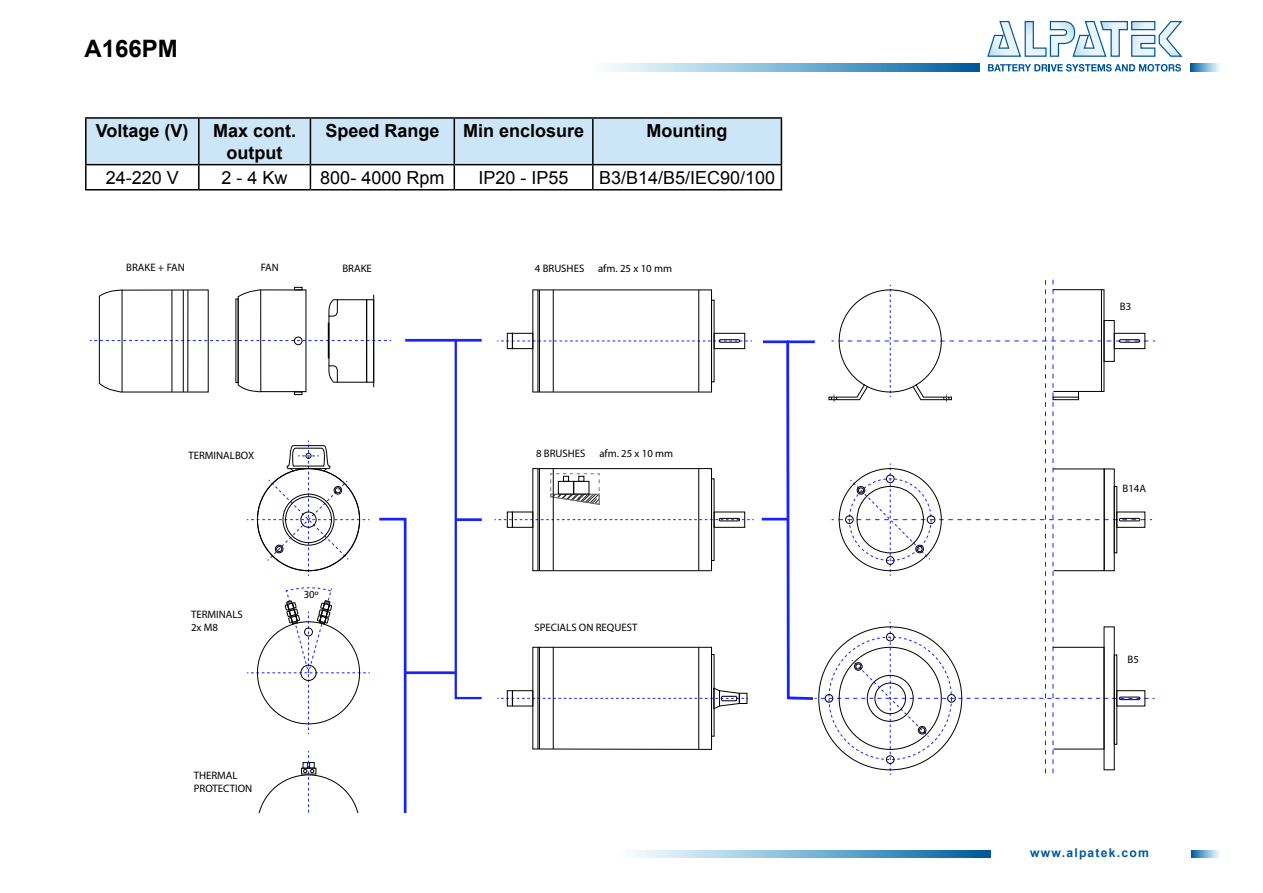
<style>
.page{position:relative;width:1263px;height:893px;background:#fff}
.page>*{position:absolute;margin:0;border:0;box-sizing:border-box;transform-origin:0 0}
.t1{font:700 24px "Arial";color:#000}
.t2{font:700 18px/21.6px "Arial";color:#000;text-align:center}
.t3{font:18px "Arial";color:#000}
.t4{font:700 12.75px "Arial";letter-spacing:.1em;color:#00589b}
.t5{font:700 12.15px "Arial";letter-spacing:.1em;color:#00589b}
.t6{font:10.8px/12.9px "Myriad Pro";color:#000}
</style>
<div class="page">
<svg style="left:987px;top:21px;width:196px;height:36px"></svg>
<svg style="left:988px;top:64px;width:193px;height:8px"></svg>
<svg style="left:606px;top:64px;width:374px;height:7px;background:#79b0d1"></svg>
<svg style="left:1190px;top:64px;width:30px;height:8px"></svg>
<svg style="left:633px;top:850px;width:357px;height:7px;background:#79b0d1"></svg>
<svg style="left:1191px;top:850px;width:28px;height:7px"></svg>
<hr style="left:85px;top:117px;width:114px;height:2px;background:#000">
<hr style="left:85px;top:119px;width:2px;height:45px;background:#000">
<hr style="left:199px;top:117px;width:111px;height:2px;background:#000">
<hr style="left:310px;top:117px;width:144px;height:2px;background:#000">
<hr style="left:454px;top:117px;width:139px;height:2px;background:#000">
<hr style="left:593px;top:117px;width:189px;height:2px;background:#000">
<hr style="left:85px;top:164px;width:114px;height:1px;background:#000">
<hr style="left:85px;top:165px;width:2px;height:24px;background:#000">
<svg style="left:86px;top:118px;width:696px;height:71px"></svg>
<hr style="left:85px;top:189px;width:114px;height:2px;background:#000">
<hr style="left:199px;top:189px;width:111px;height:2px;background:#000">
<hr style="left:310px;top:189px;width:144px;height:2px;background:#000">
<hr style="left:454px;top:189px;width:139px;height:2px;background:#000">
<hr style="left:593px;top:189px;width:189px;height:2px;background:#000">
<svg style="left:494px;top:519px;width:260px;height:1px"></svg>
<svg style="left:497px;top:341px;width:255px;height:1px"></svg>
<div style="left:532px;top:468px;width:180px;height:103px;border:1px solid #000"></div>
<hr style="left:537px;top:469px;width:1px;height:102px;background:#000">
<hr style="left:539px;top:469px;width:1px;height:102px;background:#000">
<hr style="left:553px;top:469px;width:1px;height:102px;background:#000">
<hr style="left:698px;top:469px;width:1px;height:102px;background:#000">
<div style="left:711px;top:478px;width:3px;height:83px;border:1px solid #000"></div>
<div style="left:512px;top:512px;width:21px;height:16px;border:1px solid #000"></div>
<div style="left:714px;top:512px;width:31px;height:16px;border:1px solid #000"></div>
<div style="left:507px;top:512px;width:6px;height:16px;border:1px solid #000"></div>
<hr style="left:537px;top:290px;width:1px;height:102px;background:#000">
<hr style="left:539px;top:290px;width:1px;height:102px;background:#000">
<hr style="left:553px;top:290px;width:1px;height:102px;background:#000">
<hr style="left:698px;top:290px;width:1px;height:102px;background:#000">
<div style="left:711px;top:300px;width:3px;height:82px;border:1px solid #000"></div>
<div style="left:512px;top:333px;width:21px;height:16px;border:1px solid #000"></div>
<div style="left:714px;top:333px;width:31px;height:16px;border:1px solid #000"></div>
<div style="left:507px;top:333px;width:6px;height:16px;border:1px solid #000"></div>
<div style="left:532px;top:647px;width:180px;height:103px;border:1px solid #000"></div>
<hr style="left:537px;top:647px;width:1px;height:102px;background:#000">
<hr style="left:539px;top:647px;width:1px;height:102px;background:#000">
<hr style="left:553px;top:647px;width:1px;height:102px;background:#000">
<hr style="left:698px;top:647px;width:1px;height:102px;background:#000">
<div style="left:711px;top:654px;width:3px;height:83px;border:1px solid #000"></div>
<svg style="left:247px;top:587px;width:123px;height:147px"></svg>
<div style="left:304px;top:628px;width:9px;height:8px;border:1px solid #000;border-radius:50%"></div>
<svg style="left:259px;top:751px;width:99px;height:61px"></svg>
<div style="left:719px;top:339px;width:21px;height:4px;border:1px solid #000"></div>
<div style="left:719px;top:518px;width:21px;height:3px;border:1px solid #000"></div>
<svg style="left:497px;top:687px;width:251px;height:23px"></svg>
<svg style="left:550px;top:473px;width:50px;height:32px"></svg>
<svg style="left:247px;top:440px;width:122px;height:136px"></svg>
<svg style="left:90px;top:287px;width:301px;height:108px"></svg>
<hr style="left:405px;top:339px;width:77px;height:3px;background:#1922fb">
<svg style="left:453px;top:338px;width:29px;height:362px"></svg>
<svg style="left:379px;top:517px;width:29px;height:295px"></svg>
<hr style="left:405px;top:671px;width:51px;height:3px;background:#1922fb">
<hr style="left:763px;top:340px;width:52px;height:3px;background:#1922fb">
<svg style="left:785px;top:280px;width:370px;height:495px"></svg>
<hr style="left:762px;top:518px;width:26px;height:2px;background:#1922fb">
<hr style="left:456px;top:518px;width:26px;height:3px;background:#1922fb">
<h1 class="t1" style="left:84px;top:33px;width:95px">A166PM</h1>
<h2 class="t2" style="left:96px;top:121px;width:94px">Voltage (V)</h2>
<h2 class="t2" style="left:213px;top:121px;width:85px">Max cont. output</h2>
<h2 class="t2" style="left:325px;top:121px;width:116px">Speed Range</h2>
<h2 class="t2" style="left:463px;top:121px;width:123px">Min enclosure</h2>
<h2 class="t2" style="left:647px;top:121px;width:82px">Mounting</h2>
<h2 class="t3" style="left:106px;top:166px;width:75px">24-220 V</h2>
<h2 class="t3" style="left:222px;top:166px;width:68px">2 - 4 Kw</h2>
<h2 class="t3" style="left:320px;top:166px;width:126px">800- 4000 Rpm</h2>
<h2 class="t3" style="left:478px;top:166px;width:92px">IP20 - IP55</h2>
<h2 class="t3" style="left:599px;top:166px;width:178px">B3/B14/B5/IEC90/100</h2>
<p class="t6" style="left:126px;top:261px;width:60px">BRAKE + FAN</p>
<p class="t6" style="left:261px;top:261px;width:20px">FAN</p>
<p class="t6" style="left:342px;top:262px;width:31px">BRAKE</p>
<p class="t6" style="left:188px;top:449px;width:67px">TERMINALBOX</p>
<p class="t6" style="left:191px;top:607px;width:53px">TERMINALS<br>2x M8</p>
<p class="t6" style="left:304px;top:588px;width:16px">30º</p>
<p class="t6" style="left:194px;top:769px;width:60px">THERMAL<br>PROTECTION</p>
<p class="t6" style="left:535px;top:261px;width:51px">4 BRUSHES</p>
<p class="t6" style="left:598px;top:261px;width:75px">afm. 25 x 10 mm</p>
<p class="t6" style="left:536px;top:447px;width:51px">8 BRUSHES</p>
<p class="t6" style="left:599px;top:447px;width:75px">afm. 25 x 10 mm</p>
<p class="t6" style="left:534px;top:621px;width:104px">SPECIALS ON REQUEST</p>
<p class="t6" style="left:1120px;top:300px;width:13px">B3</p>
<p class="t6" style="left:1122px;top:481px;width:25px">B14A</p>
<p class="t6" style="left:1127px;top:652px;width:13px">B5</p>
<p class="t4" style="left:1021px;top:841px;width:126px">www.alpatek.com</p>
<p class="t5" style="left:1030px;top:844px;width:120px">www.alpatek.com</p>
</div>
